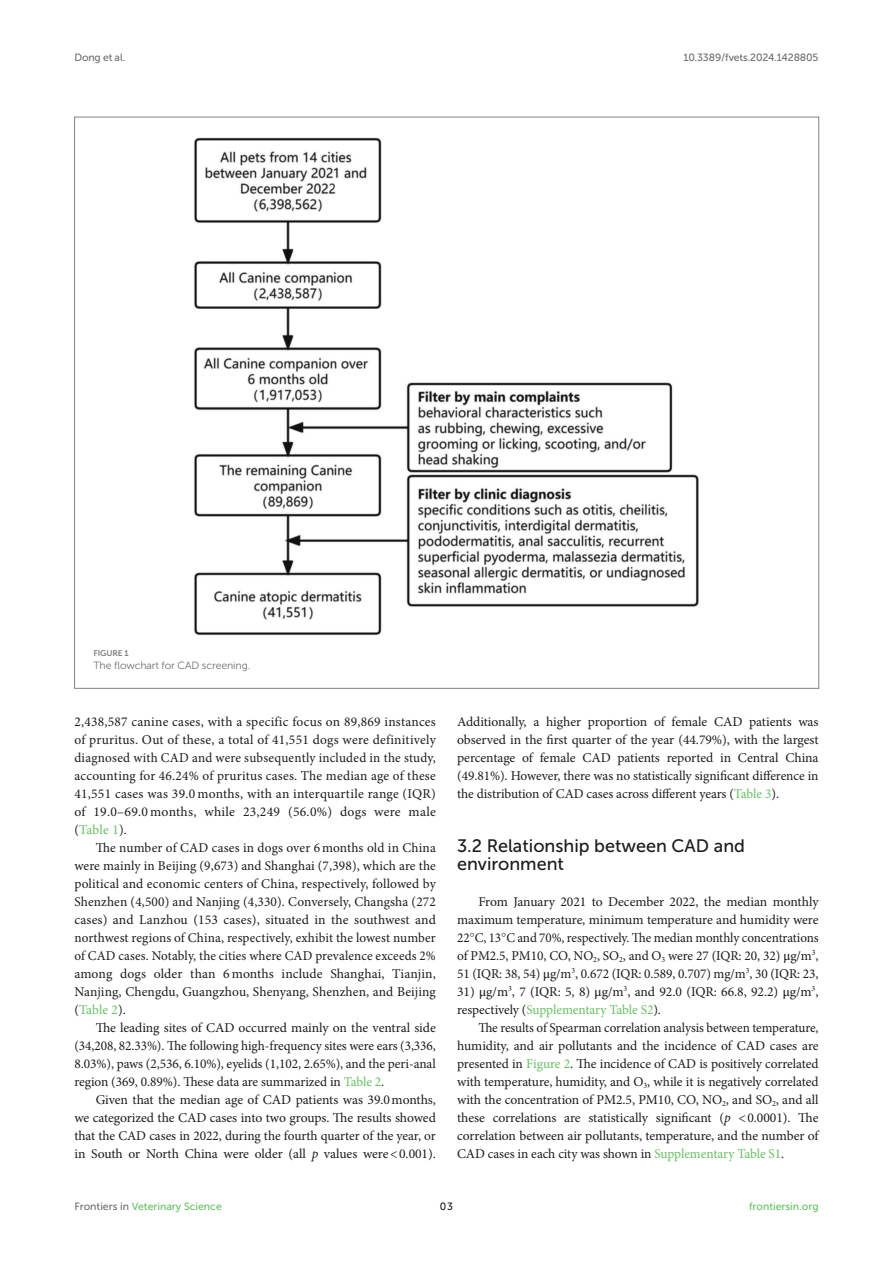
<style>
.page{position:relative;width:893px;height:1263px;background:#fff}
.page>*{position:absolute;margin:0;border:0;box-sizing:border-box;transform-origin:0 0}
.HEAD_2{font:18px/18px "Museo Sans 500";color:#1b1c1b}
.TEXT{font:13.5px/18px "Minion Pro";letter-spacing:-.005em;color:#1b1c1b;text-align:justify}
.TEXT_FLUSH{font:13.5px/18px "Minion Pro";letter-spacing:-.005em;color:#1b1c1b;text-align:justify}
.t1{font:10.5px "Museo Sans 500";color:#65c161}
.t2{font:10.5px "Museo Sans 500";letter-spacing:-.015em;color:#706f70}
.FIG_LEG{font:10.5px "Museo Sans 300";letter-spacing:-.01em;color:#706f70}
.t3{font:10.5px "Museo Sans 500";color:#1b1c1b}
.FIG_HD{font:8.25px "Museo Sans 700";letter-spacing:-.01em;color:#7e7f7f}
.s1{color:#65c161}
.s2{font-style:italic}
.s3{font-family:"STIX"}
.s4{font-family:"STIX General"}
.s5{color:#706f70}
</style>
<div class="page">
<img style="left:194px;top:137px;width:505px;height:499px">
<p class="t2" style="left:74px;top:51px;width:52px">Dong et al.</p>
<p class="t2" style="left:683px;top:51px;width:137px">10.3389/fvets.2024.1428805</p>
<p class="FIG_HD" style="left:94px;top:648px;width:37px">FIGURE 1</p>
<p class="FIG_LEG" style="left:94px;top:660px;width:158px">The flowchart for CAD screening.</p>
<p class="TEXT_FLUSH" style="left:74px;top:713px;width:363px">2,438,587 canine cases, with a specific focus on 89,869 instances of pruritus. Out of these, a total of 41,551 dogs were definitively diagnosed with CAD and were subsequently included in the study, accounting for 46.24% of pruritus cases. The median age of these 41,551 cases was 39.0 months, with an interquartile range (IQR) of 19.0–69.0 months, while 23,249 (56.0%) dogs were male (<span class="s1">Table 1</span>).</p>
<p class="TEXT" style="left:74px;top:839px;width:363px;text-indent:21px">The number of CAD cases in dogs over 6 months old in China were mainly in Beijing (9,673) and Shanghai (7,398), which are the political and economic centers of China, respectively, followed by Shenzhen (4,500) and Nanjing (4,330). Conversely, Changsha (272 cases) and Lanzhou (153 cases), situated in the southwest and northwest regions of China, respectively, exhibit the lowest number of CAD cases. Notably, the cities where CAD prevalence exceeds 2% among dogs older than 6 months include Shanghai, Tianjin, Nanjing, Chengdu, Guangzhou, Shenyang, Shenzhen, and Beijing (<span class="s1">Table 2</span>).</p>
<p class="TEXT" style="left:74px;top:1019px;width:363px;text-indent:21px">The leading sites of CAD occurred mainly on the ventral side (34,208, 82.33%). The following high-frequency sites were ears (3,336, 8.03%), paws (2,536, 6.10%), eyelids (1,102, 2.65%), and the peri-anal region (369, 0.89%). These data are summarized in <span class="s1">Table 2</span>.</p>
<p class="TEXT" style="left:74px;top:1091px;width:363px;text-indent:21px">Given that the median age of CAD patients was 39.0months, we categorized the CAD cases into two groups. The results showed that the CAD cases in 2022, during the fourth quarter of the year, or in South or North China were older (all <span class="s2">p</span> values were&lt;0.001).</p>
<p class="TEXT" style="left:457px;top:713px;width:363px">Additionally, a higher proportion of female CAD patients was observed in the first quarter of the year (44.79%), with the largest percentage of female CAD patients reported in Central China (49.81%). However, there was no statistically significant difference in the distribution of CAD cases across different years (<span class="s1">Table 3</span>).</p>
<p class="HEAD_2" style="left:457px;top:837px;width:289px">3.2 Relationship between CAD and environment</p>
<p class="TEXT_FLUSH" style="left:457px;top:893px;width:363px;text-indent:21px">From January 2021 to December 2022, the median monthly maximum temperature, minimum temperature and humidity were 22<span class="s3">°</span>C, 13<span class="s3">°</span>C and 70%, respectively. The median monthly concentrations of PM2.5, PM10, CO, NO<sub>2</sub>, SO<sub>2</sub>, and O<sub>3</sub> were 27 (IQR: 20, 32) <span class="s4">μ</span>g/m<sup>3</sup>, 51 (IQR: 38, 54) <span class="s4">μ</span>g/m<sup>3</sup>, 0.672 (IQR: 0.589, 0.707) mg/m<sup>3</sup>, 30 (IQR: 23,</p>
<p class="TEXT_FLUSH" style="left:457px;top:983px;width:363px">31) <span class="s4">μ</span>g/m<sup>3</sup>, 7 (IQR: 5, 8) <span class="s4">μ</span>g/m<sup>3</sup>, and 92.0 (IQR: 66.8, 92.2) <span class="s4">μ</span>g/m<sup>3</sup>, respectively (<span class="s1">Supplementary Table S2</span>).</p>
<p class="TEXT" style="left:457px;top:1019px;width:363px;text-indent:21px">The results of Spearman correlation analysis between temperature, humidity, and air pollutants and the incidence of CAD cases are presented in <span class="s1">Figure 2</span>. The incidence of CAD is positively correlated with temperature, humidity, and O<sub>3</sub>, while it is negatively correlated with the concentration of PM2.5, PM10, CO, NO<sub>2</sub>, and SO<sub>2</sub>, and all these correlations are statistically significant (<span class="s2">p</span> &lt;0.0001). The correlation between air pollutants, temperature, and the number of CAD cases in each city was shown in <span class="s1">Supplementary Table S1</span>.</p>
<p class="t1" style="left:74px;top:1200px;width:149px"><span class="s5">Frontiers in</span> Veterinary Science</p>
<p class="t3" style="left:440px;top:1200px;width:15px">03</p>
<p class="t1" style="left:749px;top:1200px;width:71px">frontiersin.org</p>
</div>
